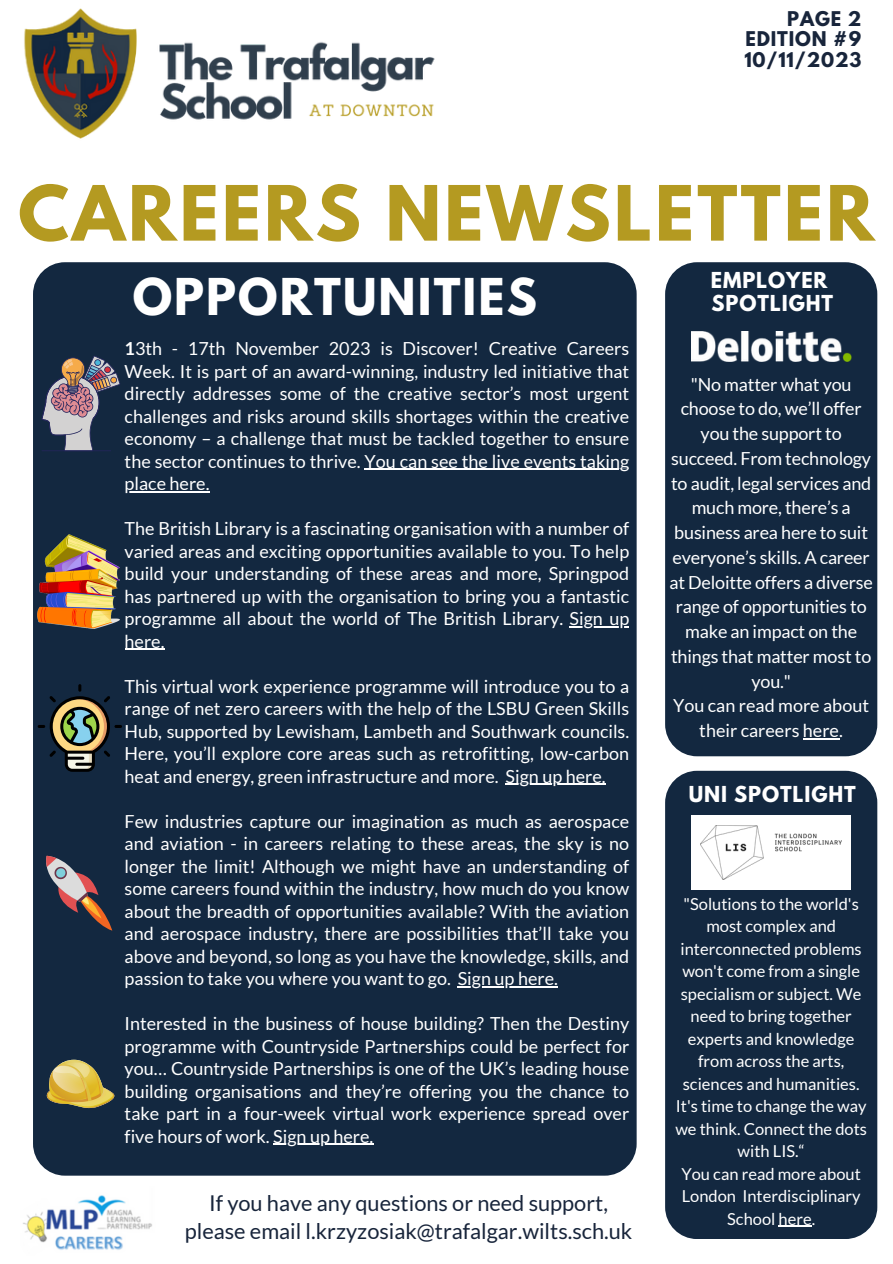
<style>
.page{position:relative;width:893px;height:1264px;background:#fff}
.page>*{position:absolute;margin:0;border:0;box-sizing:border-box;transform-origin:0 0}
.t1{font:700 67.5px "League Spartan";letter-spacing:.045em;color:#b49a21}
.t2{font:700 45px "League Spartan";letter-spacing:.045em;color:#fff}
.t3{font:21.75px/28px "Lato";color:#18253b;text-align:center}
.t4{font:700 19.5px "League Spartan";letter-spacing:.045em;color:#fff}
.t5{font:18px/22.5px "Lato";color:#fff;text-align:justify}
.t6{font:700 18px "League Spartan";letter-spacing:.045em;color:#18253b}
.t7{font:16.5px/22.5px "Lato";color:#fff;text-align:center}
.s1{font-weight:700}
</style>
<div class="page">
<div style="left:33px;top:262px;width:603px;height:913px;background:#132840;border-radius:32px"></div>
<div style="left:665px;top:262px;width:212px;height:494px;background:#132840;border-radius:32px"></div>
<div style="left:665px;top:770px;width:212px;height:468px;background:#132840;border-radius:32px"></div>
<img style="left:24px;top:8px;width:423px;height:281px">
<img style="left:23px;top:1195px;width:129px;height:55px">
<svg style="left:42px;top:356px;width:78px;height:95px"></svg>
<img style="left:38px;top:534px;width:82px;height:94px">
<hr style="left:364px;top:469px;width:265px;height:1px;background:#fff">
<hr style="left:125px;top:491px;width:84px;height:1px;background:#fff">
<hr style="left:569px;top:626px;width:60px;height:1px;background:#fff">
<hr style="left:125px;top:648px;width:39px;height:2px;background:#fff">
<hr style="left:505px;top:783px;width:100px;height:2px;background:#fff">
<hr style="left:458px;top:986px;width:100px;height:1px;background:#fff">
<hr style="left:273px;top:1143px;width:100px;height:1px;background:#fff">
<svg style="left:38px;top:684px;width:84px;height:87px"></svg>
<svg style="left:46px;top:855px;width:66px;height:75px"></svg>
<svg style="left:47px;top:1059px;width:67px;height:49px"></svg>
<img style="left:691px;top:331px;width:159px;height:31px">
<div style="left:691px;top:815px;width:160px;height:74px;background:#fff"></div>
<img style="left:700px;top:825px;width:141px;height:54px">
<hr style="left:802px;top:738px;width:37px;height:1px;background:#fff">
<hr style="left:778px;top:1225px;width:33px;height:1px;background:#fff">
<p class="t6" style="left:787px;top:10px;width:76px">PAGE 2</p>
<p class="t6" style="left:745px;top:30px;width:117px">EDITION #9</p>
<p class="t6" style="left:744px;top:50px;width:118px">10/11/2023</p>
<p class="t1" style="left:18px;top:180px;width:857px">CAREERS NEWSLETTER</p>
<p class="t4" style="left:710px;top:271px;width:118px">EMPLOYER</p>
<p class="t2" style="left:133px;top:274px;width:405px">OPPORTUNITIES</p>
<p class="t4" style="left:711px;top:293px;width:123px">SPOTLIGHT</p>
<p class="t5" style="left:125px;top:337px;width:506px"><span class="s1">1</span>3th - 17th November 2023 is Discover! Creative Careers Week. It is part of an award-winning, industry led initiative that directly addresses some of the creative sector’s most urgent challenges and risks around skills shortages within the creative economy – a challenge that must be tackled together to ensure the sector continues to thrive. You can see the live events taking place here.</p>
<p class="t5" style="left:125px;top:517px;width:506px">The British Library is a fascinating organisation with a number of varied areas and exciting opportunities available to you. To help build your understanding of these areas and more, Springpod has partnered up with the organisation to bring you a fantastic programme all about the world of The British Library. Sign up here.</p>
<p class="t5" style="left:125px;top:674px;width:506px">This virtual work experience programme will introduce you to a range of net zero careers with the help of the LSBU Green Skills Hub, supported by Lewisham, Lambeth and Southwark councils.<br>Here, you’ll explore core areas such as retrofitting, low-carbon heat and energy, green infrastructure and more. Sign up here.</p>
<p class="t5" style="left:125px;top:809px;width:506px">Few industries capture our imagination as much as aerospace and aviation - in careers relating to these areas, the sky is no longer the limit! Although we might have an understanding of some careers found within the industry, how much do you know about the breadth of opportunities available? With the aviation and aerospace industry, there are possibilities that’ll take you above and beyond, so long as you have the knowledge, skills, and passion to take you where you want to go. Sign up here.</p>
<p class="t5" style="left:125px;top:1011px;width:506px">Interested in the business of house building? Then the Destiny programme with Countryside Partnerships could be perfect for you… Countryside Partnerships is one of the UK’s leading house building organisations and they’re offering you the chance to take part in a four-week virtual work experience spread over five hours of work. Sign up here.</p>
<p class="t3" style="left:185px;top:1188px;width:449px">If you have any questions or need support, please email l.krzyzosiak@trafalgar.wilts.sch.uk</p>
<p class="t5" style="left:669px;top:371px;width:205px;line-height:24.8px;text-align:center">"No matter what you choose to do, we’ll offer you the support to succeed. From technology to audit, legal services and much more, there’s a business area here to suit everyone’s skills. A career at Deloitte offers a diverse range of opportunities to make an impact on the things that matter most to you."</p>
<p class="t5" style="left:673px;top:693px;width:197px;line-height:24.8px;text-align:center">You can read more about their careers here.</p>
<p class="t4" style="left:688px;top:784px;width:169px">UNI SPOTLIGHT</p>
<p class="t7" style="left:675px;top:892px;width:193px">"Solutions to the world's most complex and interconnected problems won't come from a single specialism or subject. We need to bring together experts and knowledge from across the arts, sciences and humanities.<br>It's time to change the way we think. Connect the dots with LIS.“</p>
<p class="t7" style="left:681px;top:1161px;width:181px">You can read more about<br>London Interdisciplinary<br>School here.</p>
</div>
